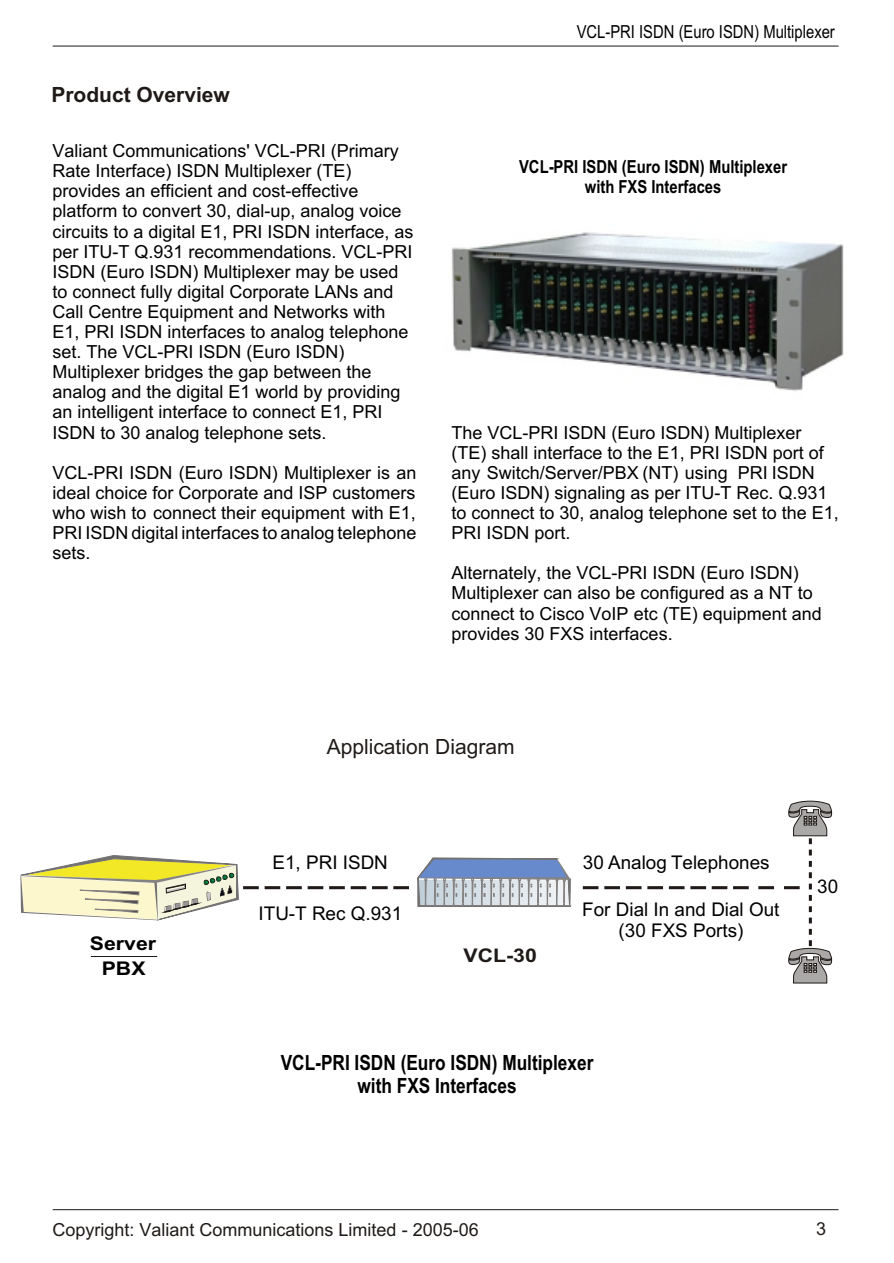
<style>
.page{position:relative;width:894px;height:1263px;background:#fff}
.page>*{position:absolute;margin:0;border:0;box-sizing:border-box;transform-origin:0 0}
.t1{font:700 21px/23.4px "Arial";color:#000;text-align:center;scale:.82 1}
.t2{font:21px "Arial";color:#1f1a17}
.t3{font:700 21px "Arial";color:#1f1a17}
.t4{font:18.9px/21.1px "Arial";color:#000;text-align:center}
.t5{font:700 18.9px/25.3px "Arial";color:#000;text-align:center;scale:1.13 1}
.t6{font:700 18.9px "Arial";color:#1f1a17;scale:1.13 1}
.t7{font:18px/20.1px "Arial";color:#000}
.t8{font:700 18px/20.1px "Arial";color:#000;text-align:center;scale:.82 1}
.t9{font:18px "Arial";color:#1f1a17}
.t10{font:18px "Arial";color:#000;scale:.82 1}
</style>
<div class="page">
<svg style="left:418px;top:858px;width:153px;height:49px"></svg>
<hr style="left:91px;top:956px;width:66px;height:1px;background:#1f1a17">
<svg style="left:20px;top:855px;width:218px;height:65px"></svg>
<hr style="left:243px;top:886px;width:16px;height:3px;background:#1f1a17">
<hr style="left:583px;top:886px;width:15px;height:3px;background:#1f1a17">
<hr style="left:265px;top:886px;width:15px;height:3px;background:#1f1a17">
<hr style="left:604px;top:886px;width:16px;height:3px;background:#1f1a17">
<hr style="left:286px;top:886px;width:16px;height:3px;background:#1f1a17">
<hr style="left:626px;top:886px;width:16px;height:3px;background:#1f1a17">
<hr style="left:308px;top:886px;width:15px;height:3px;background:#1f1a17">
<hr style="left:647px;top:886px;width:16px;height:3px;background:#1f1a17">
<hr style="left:329px;top:886px;width:16px;height:3px;background:#1f1a17">
<hr style="left:669px;top:886px;width:16px;height:3px;background:#1f1a17">
<hr style="left:351px;top:886px;width:15px;height:3px;background:#1f1a17">
<hr style="left:690px;top:886px;width:16px;height:3px;background:#1f1a17">
<hr style="left:758px;top:886px;width:16px;height:3px;background:#1f1a17">
<hr style="left:372px;top:886px;width:16px;height:3px;background:#1f1a17">
<hr style="left:712px;top:886px;width:15px;height:3px;background:#1f1a17">
<hr style="left:393px;top:886px;width:16px;height:3px;background:#1f1a17">
<hr style="left:733px;top:886px;width:16px;height:3px;background:#1f1a17">
<hr style="left:784px;top:886px;width:16px;height:3px;background:#1f1a17">
<svg style="left:809px;top:850px;width:3px;height:28px"></svg>
<svg style="left:809px;top:884px;width:3px;height:5px"></svg>
<svg style="left:809px;top:895px;width:3px;height:17px"></svg>
<svg style="left:809px;top:918px;width:3px;height:5px"></svg>
<img style="left:451px;top:232px;width:393px;height:159px">
<svg style="left:788px;top:801px;width:44px;height:43px"></svg>
<svg style="left:788px;top:929px;width:44px;height:54px"></svg>
<hr style="left:53px;top:1209px;width:786px;height:1px;background:#1f1a17">
<hr style="left:53px;top:46px;width:786px;height:1px;background:#1f1a17">
<p class="t3" style="left:51px;top:87px;width:180px">Product Overview</p>
<p class="t7" style="left:52px;top:142px;width:363px">Valiant Communications' VCL-PRI (Primary Rate Interface) ISDN Multiplexer (TE) provides an efficient and cost-effective platform to convert 30, dial-up, analog voice circuits to a digital E1, PRI ISDN interface, as per ITU-T Q.931 recommendations. VCL-PRI ISDN (Euro ISDN) Multiplexer may be used to connect fully digital Corporate LANs and Call Centre Equipment and Networks with E1, PRI ISDN interfaces to analog telephone set. The VCL-PRI ISDN (Euro ISDN)<br>Multiplexer bridges the gap between the analog and the digital E1 world by providing an intelligent interface to connect E1, PRI ISDN to 30 analog telephone sets.</p>
<p class="t10" style="left:577px;top:25px;width:316px">VCL-PRI ISDN (Euro ISDN) Multiplexer</p>
<p class="t8" style="left:519px;top:158px;width:328px">VCL-PRI ISDN (Euro ISDN) Multiplexer with FXS Interfaces</p>
<p class="t7" style="left:452px;top:424px;width:374px">The VCL-PRI ISDN (Euro ISDN) Multiplexer (TE) shall interface to the E1, PRI ISDN port of</p>
<p class="t7" style="left:52px;top:464px;width:365px">VCL-PRI ISDN (Euro ISDN) Multiplexer is an</p>
<p class="t7" style="left:452px;top:464px;width:365px">any Switch/Server/PBX (NT) using PRI ISDN</p>
<p class="t7" style="left:52px;top:484px;width:365px">ideal choice for Corporate and ISP customers</p>
<p class="t7" style="left:452px;top:484px;width:378px">(Euro ISDN) signaling as per ITU-T Rec. Q.931</p>
<p class="t7" style="left:52px;top:504px;width:365px">who wish to connect their equipment with E1,</p>
<p class="t7" style="left:452px;top:504px;width:389px">to connect to 30, analog telephone set to the E1,</p>
<p class="t7" style="left:52px;top:524px;width:366px">PRI ISDN digital interfaces to analog telephone</p>
<p class="t7" style="left:452px;top:524px;width:121px">PRI ISDN port.</p>
<p class="t7" style="left:52px;top:545px;width:40px">sets.</p>
<p class="t7" style="left:452px;top:565px;width:372px">Alternately, the VCL-PRI ISDN (Euro ISDN)<br>Multiplexer can also be configured as a NT to connect to Cisco VoIP etc (TE) equipment and provides 30 FXS interfaces.</p>
<p class="t5" style="left:90px;top:933px;width:60px">Server<br>PBX</p>
<p class="t2" style="left:327px;top:739px;width:189px">Application Diagram</p>
<p class="t4" style="left:273px;top:853px;width:117px">E1, PRI ISDN</p>
<p class="t4" style="left:583px;top:853px;width:188px">30 Analog Telephones</p>
<p class="t4" style="left:582px;top:900px;width:199px">For Dial In and Dial Out (30 FXS Ports)</p>
<p class="t4" style="left:259px;top:905px;width:145px">ITU-T Rec Q.931</p>
<p class="t6" style="left:464px;top:948px;width:66px">VCL-30</p>
<p class="t1" style="left:281px;top:1052px;width:383px">VCL-PRI ISDN (Euro ISDN) Multiplexer with FXS Interfaces</p>
<p class="t4" style="left:817px;top:878px;width:22px">30</p>
<p class="t9" style="left:52px;top:1223px;width:428px">Copyright: Valiant Communications Limited - 2005-06</p>
<p class="t9" style="left:816px;top:1222px;width:12px">3</p>
</div>
